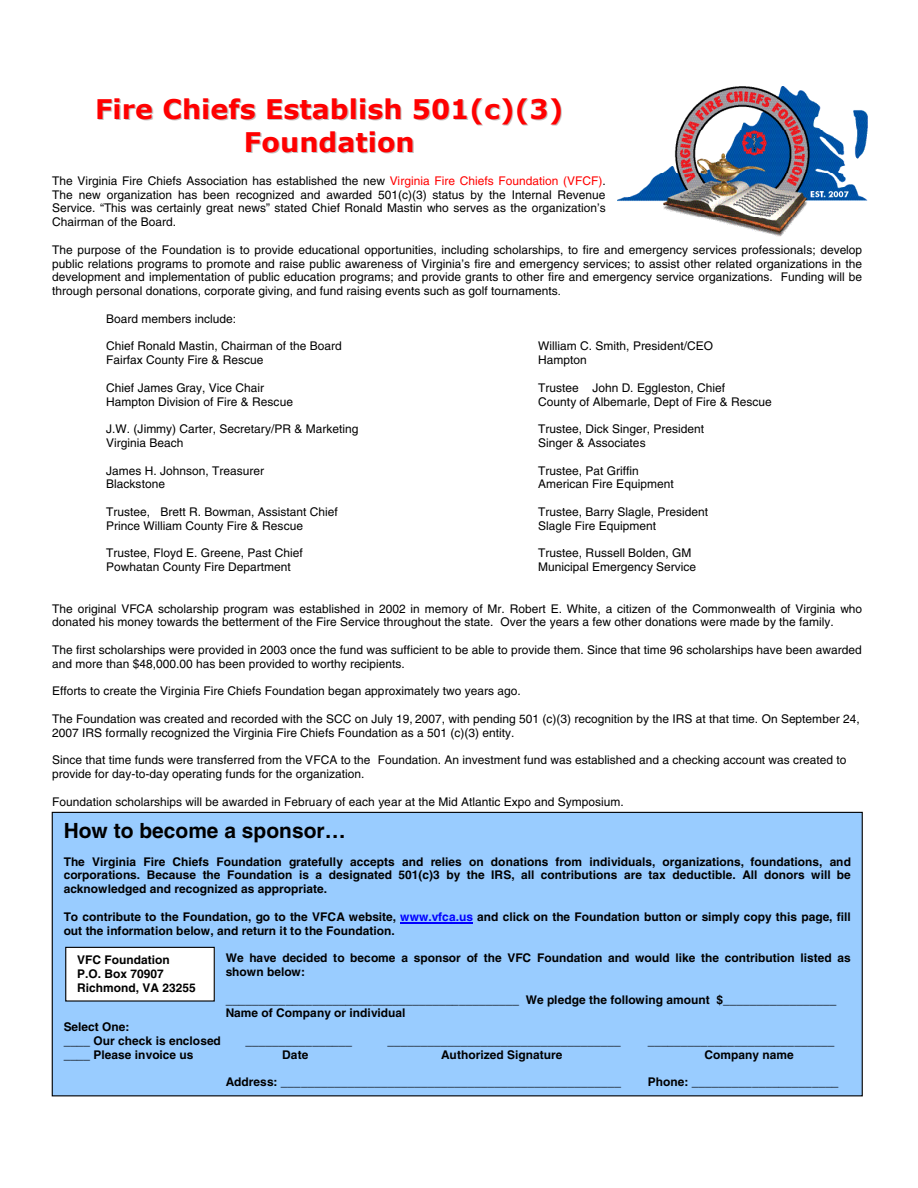
<style>
.page{position:relative;width:918px;height:1188px;background:#fff}
.page>*{position:absolute;margin:0;border:0;box-sizing:border-box;transform-origin:0 0}
.t1{font:700 27px/32.8px "Verdana";color:#f00;text-align:center}
.t2{font:700 21px "Helvetica";color:#000}
.t3{font:12px/13.8px "Helvetica";color:#000}
.t4{font:700 12px/13.8px "Helvetica";color:#000}
.s1{color:#f00}
.s2{font-family:"Times"}
.s3{color:#00f}
</style>
<div class="page">
<div style="left:52px;top:812px;width:810px;height:284px;background:#9cf"></div>
<hr style="left:400px;top:922px;width:73px;height:1px;background:#00f">
<div style="left:66px;top:947px;width:148px;height:54px;background:#fff"></div>
<div style="left:65px;top:947px;width:150px;height:55px;border:1px solid #000"></div>
<img style="left:617px;top:87px;width:251px;height:150px">
<p class="t1" style="left:95px;top:93px;width:470px">Fire Chiefs Establish 501(c)(3)<br>Foundation</p>
<p class="t3" style="left:52px;top:174px;width:555px;text-align:justify">The Virginia Fire Chiefs Association has established the new <span class="s1">Virginia Fire Chiefs Foundation (VFCF)</span>.<br>The new organization has been recognized and awarded 501(c)(3) status by the Internal Revenue Service. “This was certainly great news” stated Chief Ronald Mastin who serves as the organization’s Chairman of the Board.</p>
<p class="t3" style="left:52px;top:243px;width:811px;text-align:justify">The purpose of the Foundation is to provide educational opportunities, including scholarships, to fire and emergency services professionals; develop public relations programs to promote and raise public awareness of Virginia’s fire and emergency services; to assist other related organizations in the development and implementation of public education programs; and provide grants to other fire and emergency service organizations. Funding will be through personal donations, corporate giving, and fund raising events such as golf tournaments<span class="s2">.</span></p>
<p class="t3" style="left:106px;top:312px;width:131px">Board members include:</p>
<p class="t3" style="left:106px;top:339px;width:237px">Chief Ronald Mastin, Chairman of the Board<br>Fairfax County Fire &amp; Rescue</p>
<p class="t3" style="left:538px;top:339px;width:176px">William C. Smith, President/CEO<br>Hampton</p>
<p class="t3" style="left:106px;top:381px;width:188px">Chief James Gray, Vice Chair<br>Hampton Division of Fire &amp; Rescue</p>
<p class="t3" style="left:106px;top:422px;width:254px">J.W. (Jimmy) Carter, Secretary/PR &amp; Marketing<br>Virginia Beach</p>
<p class="t3" style="left:106px;top:463px;width:160px">James H. Johnson, Treasurer<br>Blackstone</p>
<p class="t3" style="left:106px;top:505px;width:233px">Trustee, Brett R. Bowman, Assistant Chief<br>Prince William County Fire &amp; Rescue</p>
<p class="t3" style="left:106px;top:546px;width:198px">Trustee, Floyd E. Greene, Past Chief<br>Powhatan County Fire Department</p>
<p class="t3" style="left:538px;top:381px;width:235px">Trustee John D. Eggleston, Chief<br>County of Albemarle, Dept of Fire &amp; Rescue</p>
<p class="t3" style="left:538px;top:422px;width:168px">Trustee, Dick Singer, President<br>Singer &amp; Associates</p>
<p class="t3" style="left:538px;top:463px;width:137px">Trustee, Pat Griffin<br>American Fire Equipment</p>
<p class="t3" style="left:538px;top:505px;width:171px">Trustee, Barry Slagle, President<br>Slagle Fire Equipment</p>
<p class="t3" style="left:538px;top:546px;width:159px">Trustee, Russell Bolden, GM<br>Municipal Emergency Service</p>
<p class="t3" style="left:52px;top:601px;width:811px">The original VFCA scholarship program was established in 2002 in memory of Mr. Robert E. White, a citizen of the Commonwealth of Virginia who donated his money towards the betterment of the Fire Service throughout the state. Over the years a few other donations were made by the family.</p>
<p class="t3" style="left:52px;top:643px;width:811px">The first scholarships were provided in 2003 once the fund was sufficient to be able to provide them. Since that time 96 scholarships have been awarded and more than $48,000.00 has been provided to worthy recipients.</p>
<p class="t3" style="left:52px;top:684px;width:470px">Efforts to create the Virginia Fire Chiefs Foundation began approximately two years ago.</p>
<p class="t3" style="left:52px;top:712px;width:809px">The Foundation was created and recorded with the SCC on July 19, 2007, with pending 501 (c)(3) recognition by the IRS at that time. On September 24,<br>2007 IRS formally recognized the Virginia Fire Chiefs Foundation as a 501 (c)(3) entity.</p>
<p class="t3" style="left:52px;top:753px;width:796px">Since that time funds were transferred from the VFCA to the Foundation. An investment fund was established and a checking account was created to provide for day-to-day operating funds for the organization.</p>
<p class="t3" style="left:52px;top:795px;width:573px">Foundation scholarships will be awarded in February of each year at the Mid Atlantic Expo and Symposium.</p>
<p class="t2" style="left:64px;top:818px;width:284px">How to become a sponsor…</p>
<p class="t4" style="left:64px;top:854px;width:789px;text-align:justify">The Virginia Fire Chiefs Foundation gratefully accepts and relies on donations from individuals, organizations, foundations, and corporations. Because the Foundation is a designated 501(c)3 by the IRS, all contributions are tax deductible. All donors will be acknowledged and recognized as appropriate.</p>
<p class="t4" style="left:64px;top:910px;width:789px">To contribute to the Foundation, go to the VFCA website, <span class="s3">www.vfca.us</span> and click on the Foundation button or simply copy this page, fill out the information below, and return it to the Foundation.</p>
<p class="t4" style="left:226px;top:951px;width:627px">We have decided to become a sponsor of the VFC Foundation and would like the contribution listed as shown below:</p>
<p class="t4" style="left:226px;top:992px;width:612px">____________________________________________ We pledge the following amount $_________________<br>Name of Company or individual</p>
<p class="t4" style="left:64px;top:1020px;width:159px">Select One:<br>____ Our check is enclosed</p>
<p class="t4" style="left:246px;top:1034px;width:108px">________________</p>
<p class="t4" style="left:388px;top:1034px;width:235px">___________________________________</p>
<p class="t4" style="left:648px;top:1034px;width:188px">____________________________</p>
<p class="t4" style="left:64px;top:1047px;width:131px">____ Please invoice us</p>
<p class="t4" style="left:282px;top:1047px;width:28px">Date</p>
<p class="t4" style="left:441px;top:1047px;width:123px">Authorized Signature</p>
<p class="t4" style="left:704px;top:1047px;width:91px">Company name</p>
<p class="t4" style="left:226px;top:1075px;width:397px">Address: ___________________________________________________</p>
<p class="t4" style="left:648px;top:1075px;width:192px">Phone: ______________________</p>
<p class="t4" style="left:77px;top:953px;width:120px">VFC Foundation<br>P.O. Box 70907<br>Richmond, VA 23255</p>
</div>
